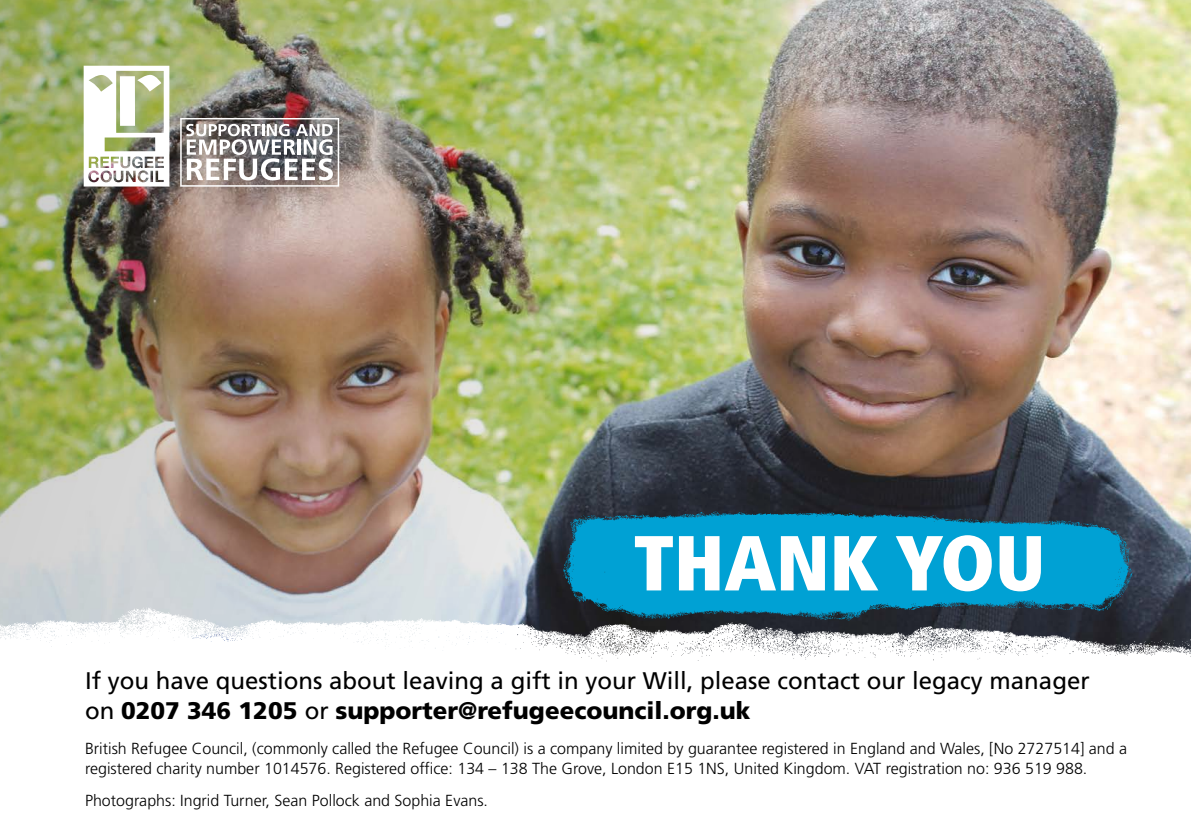
<style>
.page{position:relative;width:1191px;height:840px;background:#fff}
.page>*{position:absolute;margin:0;border:0;box-sizing:border-box;transform-origin:0 0}
.t1{font:900 condensed 77.8px "Frutiger LT Std";color:#fff}
.t2{font:24px/30px "Frutiger";color:#000}
.t3{font:300 16px/20px "Frutiger";color:#000}
.s1{font-weight:900}
</style>
<div class="page">
<img style="left:0;top:0;width:1191px;height:584px">
<img style="left:0;top:584px;width:1191px;height:78px">
<svg style="left:84px;top:66px;width:85px;height:120px"></svg>
<svg style="left:180px;top:118px;width:159px;height:68px"></svg>
<img style="left:510px;top:463px;width:656px;height:168px">
<h1 class="t1" style="left:634px;top:515px;width:413px">THANK YOU</h1>
<h2 class="t2" style="left:85px;top:664px;width:1006px">If you have questions about leaving a gift in your Will, please contact our legacy manager on <span class="s1">0207 346 1205</span> or <span class="s1">supporter@refugeecouncil.org.uk</span></h2>
<p class="t3" style="left:85px;top:738px;width:1043px">British Refugee Council, (commonly called the Refugee Council) is a company limited by guarantee registered in England and Wales, [No 2727514] and a registered charity number 1014576. Registered office: 134 – 138 The Grove, London E15 1NS, United Kingdom. VAT registration no: 936 519 988.</p>
<p class="t3" style="left:85px;top:790px;width:404px">Photographs: Ingrid Turner, Sean Pollock and Sophia Evans.</p>
</div>
